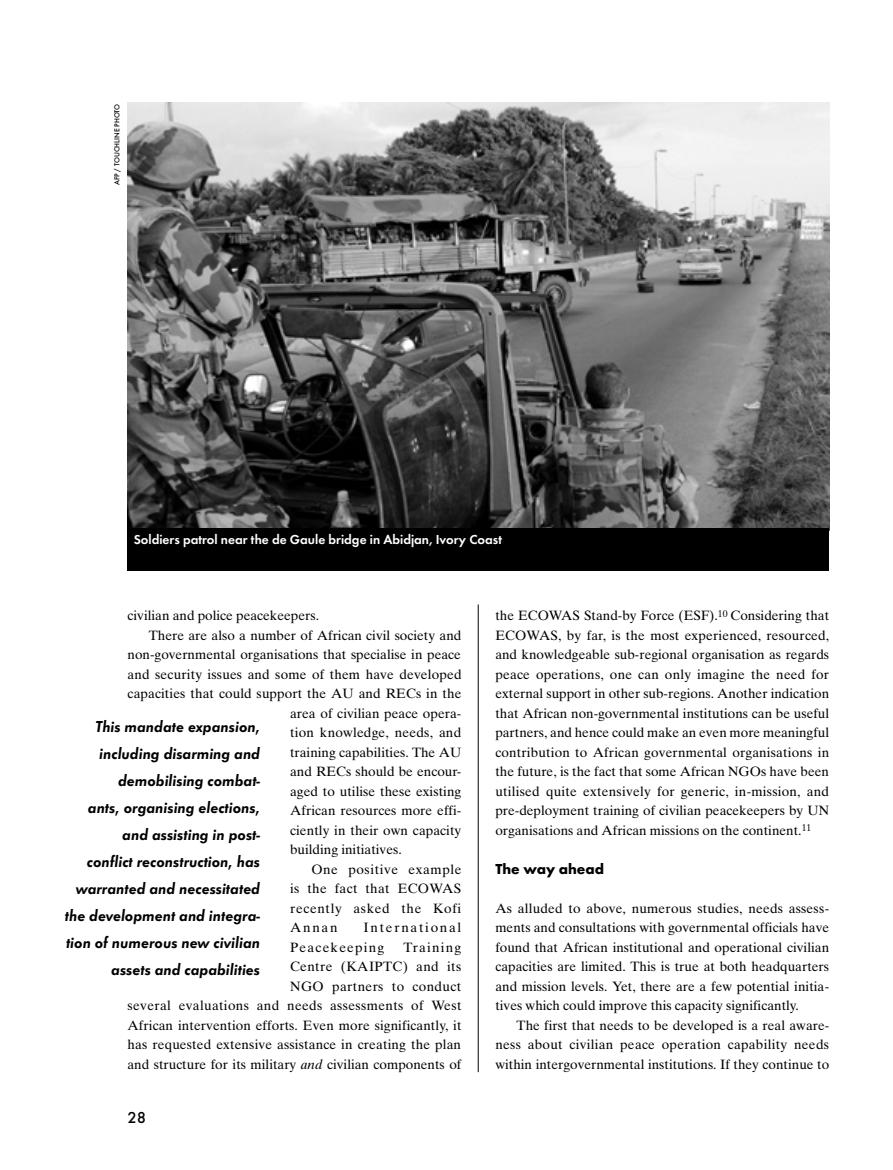
<style>
.page{position:relative;width:893px;height:1170px;background:#fff}
.page>*{position:absolute;margin:0;border:0;box-sizing:border-box;transform-origin:0 0}
.t1{font:italic 600 16.5px/27px "Futura T";color:#000;text-align:right}
.t2{font:500 16.5px "Futura T";color:#000}
.t3{font:700 15px "Futura T";color:#000}
.t4{font:13.5px/19.5px "Times Ten";color:#000;text-align:right}
.t5{font:600 13.5px "Futura T";color:#fff}
.t6{font:13.5px "Times Ten";letter-spacing:.02em;color:#000}
.t7{font:13.5px/19.5px "Times Ten";letter-spacing:.125em;color:#000}
.t8{font:13.5px "Times Ten";letter-spacing:.045em;color:#000}
.t9{font:13.5px "Times Ten";letter-spacing:.025em;color:#000}
.t10{font:13.5px "Times Ten";letter-spacing:.04em;color:#000}
.t11{font:500 7.5px "Futura T";color:#000}
.s1{font-family:"Times Ten Italic Os F"}
</style>
<div class="page">
<img style="left:128px;top:102px;width:701px;height:426px">
<div style="left:128px;top:528px;width:701px;height:42px;background:#000"></div>
<hr style="left:478px;top:604px;width:1px;height:467px;background:#000">
<p class="t11" style="left:113px;top:185px;width:83px;rotate:-90deg">AFP / TOUCHLINE PHOTO</p>
<p class="t5" style="left:134px;top:532px;width:370px">Soldiers patrol near the de Gaule bridge in Abidjan, Ivory Coast</p>
<p class="t4" style="left:128px;top:605px;width:193px">civilian and police peacekeepers.</p>
<p class="t4" style="left:149px;top:625px;width:314px">There are also a number of African civil society and</p>
<p class="t4" style="left:128px;top:644px;width:335px">non-governmental organisations that specialise in peace</p>
<p class="t4" style="left:128px;top:664px;width:335px">and security issues and some of them have developed</p>
<p class="t4" style="left:128px;top:683px;width:335px">capacities that could support the AU and RECs in the</p>
<p class="t4" style="left:290px;top:703px;width:173px">area of civilian peace opera-</p>
<p class="t4" style="left:290px;top:722px;width:173px">tion knowledge, needs, and</p>
<p class="t4" style="left:290px;top:742px;width:173px">training capabilities. The AU</p>
<p class="t4" style="left:290px;top:761px;width:173px">and RECs should be encour-</p>
<p class="t4" style="left:290px;top:781px;width:173px">aged to utilise these existing</p>
<p class="t4" style="left:290px;top:800px;width:173px">African resources more effi-</p>
<p class="t4" style="left:290px;top:820px;width:173px">ciently in their own capacity</p>
<p class="t4" style="left:290px;top:839px;width:113px">building initiatives.</p>
<p class="t10" style="left:311px;top:861px;width:152px">One positive example</p>
<p class="t9" style="left:290px;top:880px;width:173px">is the fact that ECOWAS</p>
<p class="t8" style="left:290px;top:900px;width:173px">recently asked the Kofi</p>
<p class="t4" style="left:290px;top:917px;width:49px">Annan</p>
<p class="t1" style="left:65px;top:712px;width:197px">This mandate expansion, including disarming and demobilising combat-<br>ants, organising elections, and assisting in post-<br>conflict reconstruction, has warranted and necessitated the development and integra&shy;tion of numerous new civilian assets and capabilities</p>
<p class="t7" style="left:290px;top:917px;width:173px;text-indent:73px">International<br>Peacekeeping</p>
<p class="t4" style="left:128px;top:937px;width:335px">Training<br>Centre (KAIPTC) and its<br>NGO partners to conduct<br>several evaluations and needs assessments of West African intervention efforts. Even more significantly, it has requested extensive assistance in creating the plan and structure for its military <span class="s1">and</span> civilian components of</p>
<p class="t2" style="left:128px;top:1107px;width:20px">28</p>
<p class="t4" style="left:495px;top:605px;width:335px;text-align:justify">the ECOWAS Stand-by Force (ESF).<sup>10</sup> Considering that ECOWAS, by far, is the most experienced, resourced, and knowledgeable sub-regional organisation as regards peace operations, one can only imagine the need for external support in other sub-regions. Another indication that African non-governmental institutions can be useful partners, and hence could make an even more meaningful contribution to African governmental organisations in the future, is the fact that some African NGOs have been utilised quite extensively for generic, in-mission, and pre-deployment training of civilian peacekeepers by UN organisations and African missions on the continent.<sup>11</sup></p>
<p class="t3" style="left:495px;top:860px;width:110px">The way ahead</p>
<p class="t4" style="left:495px;top:898px;width:335px">As alluded to above, numerous studies, needs assess-</p>
<p class="t4" style="left:495px;top:917px;width:335px">ments and consultations with governmental officials have</p>
<p class="t4" style="left:495px;top:937px;width:335px">found that African institutional and operational civilian</p>
<p class="t4" style="left:495px;top:956px;width:335px">capacities are limited. This is true at both headquarters</p>
<p class="t4" style="left:495px;top:976px;width:335px">and mission levels. Yet, there are a few potential initia-</p>
<p class="t4" style="left:495px;top:995px;width:305px">tives which could improve this capacity significantly.</p>
<p class="t4" style="left:517px;top:1015px;width:314px">The first that needs to be developed is a real aware-</p>
<p class="t6" style="left:495px;top:1036px;width:335px">ness about civilian peace operation capability needs</p>
<p class="t4" style="left:495px;top:1054px;width:335px">within intergovernmental institutions. If they continue to</p>
</div>
